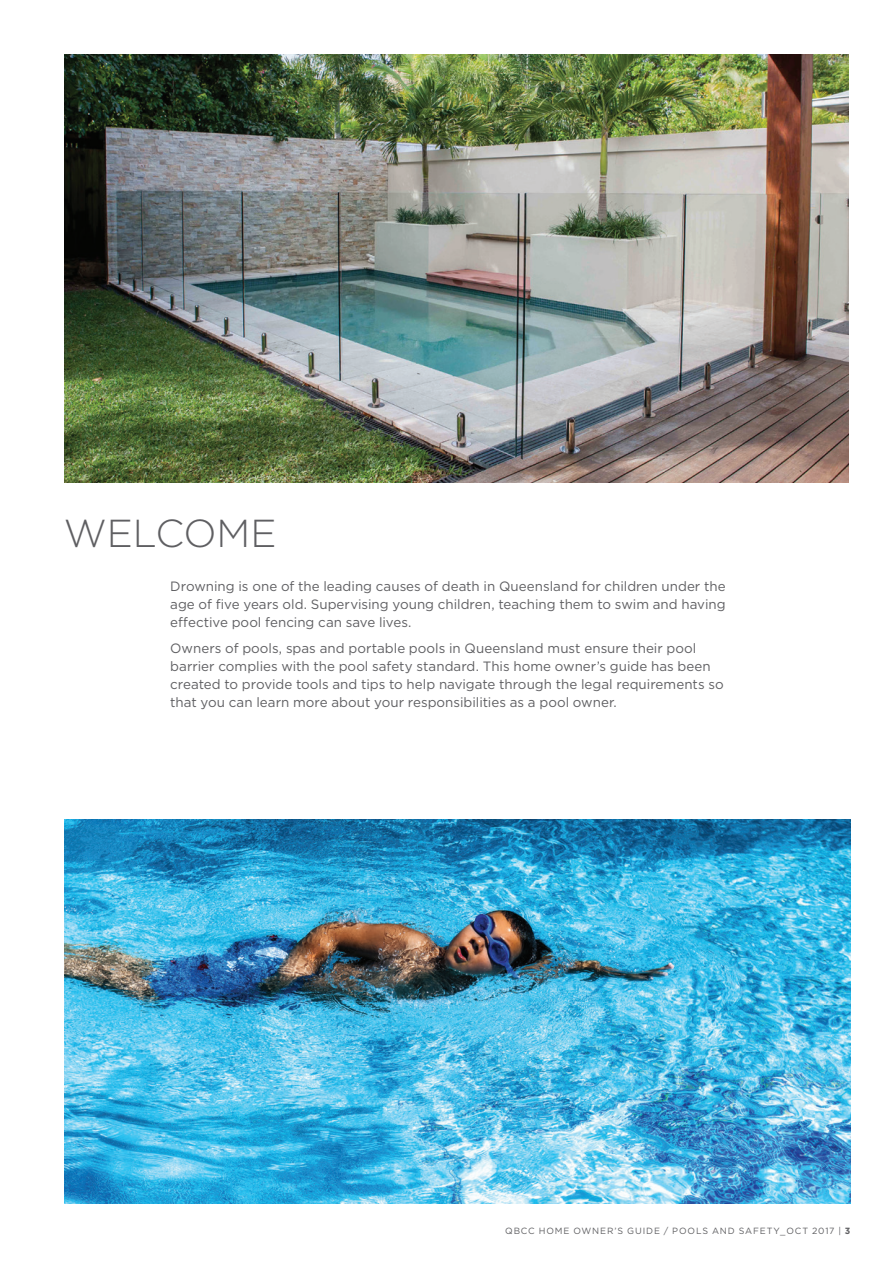
<style>
.page{position:relative;width:893px;height:1263px;background:#fff}
.page>*{position:absolute;margin:0;border:0;box-sizing:border-box;transform-origin:0 0}
.t1{font:300 39px "Gotham";color:#5f5f62}
.t2{font:13.5px/18px "Gotham";color:#5f5f62;text-align:justify}
.t3{font:9px "Gotham";letter-spacing:.1em;color:#5f5f62}
.s1{font-weight:700}
</style>
<div class="page">
<img style="left:65px;top:55px;width:784px;height:428px">
<img style="left:65px;top:819px;width:785px;height:384px">
<h1 class="t1" style="left:64px;top:508px;width:214px">WELCOME</h1>
<p class="t2" style="left:170px;top:577px;width:557px">Drowning is one of the leading causes of death in Queensland for children under the age of five years old. Supervising young children, teaching them to swim and having effective pool fencing can save lives.</p>
<p class="t2" style="left:170px;top:639px;width:555px;text-align:left">Owners of pools, spas and portable pools in Queensland must ensure their pool barrier complies with the pool safety standard. This home owner’s guide has been created to provide tools and tips to help navigate through the legal requirements so that you can learn more about your responsibilities as a pool owner.</p>
<p class="t3" style="left:505px;top:1225px;width:347px">QBCC HOME OWNER’S GUIDE / POOLS AND SAFETY_OCT 2017 | <span class="s1">3</span></p>
</div>
